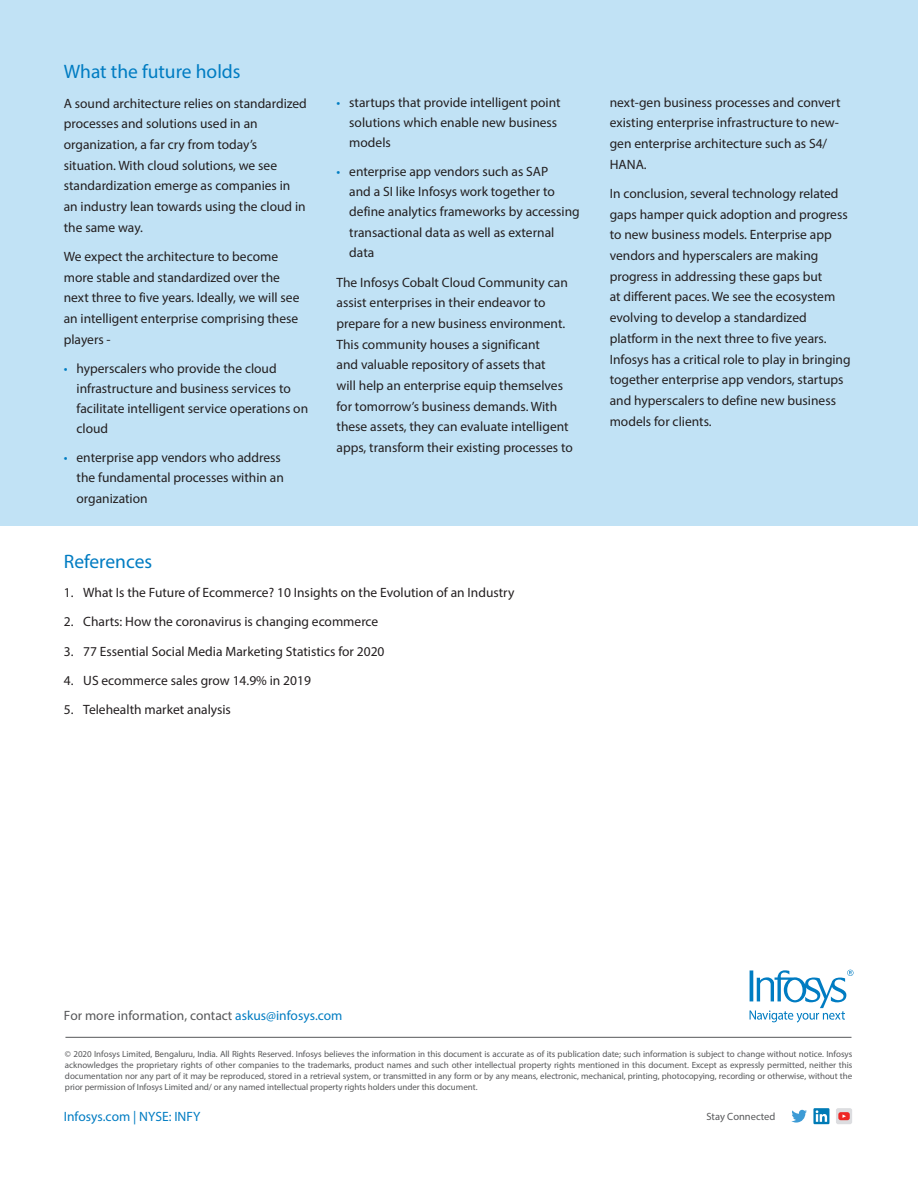
<style>
.page{position:relative;width:918px;height:1188px;background:#fff}
.page>*{position:absolute;margin:0;border:0;box-sizing:border-box;transform-origin:0 0}
.t1{font:19.5px "Myriad Pro";color:#007cc2}
.t2{font:13.5px/20.7px "Myriad Pro";color:#231f20}
.t3{font:13.5px "Myriad Pro";color:#57585a}
.t4{font:13.5px "Myriad Pro";color:#007cc2}
.t5{font:10.5px "Myriad Pro";color:#57585a}
.t6{font:9px/10.8px "Myriad Pro";letter-spacing:-.005em;color:#57585a;text-align:justify}
.s1{color:#007cc2}
</style>
<div class="page">
<svg style="left:791px;top:1110px;width:16px;height:13px"></svg>
<svg style="left:813px;top:1108px;width:16px;height:16px"></svg>
<svg style="left:816px;top:1110px;width:11px;height:12px"></svg>
<div style="left:836px;top:1108px;width:16px;height:16px;background:#dcdde0;border-radius:2px"></div>
<svg style="left:838px;top:1112px;width:12px;height:8px"></svg>
<svg style="left:750px;top:970px;width:104px;height:53px"></svg>
<hr style="left:65px;top:1037px;width:787px;height:1px;background:#57585a">
<div style="left:0;top:0;width:918px;height:525px;background:#c1e2f5"></div>
<h1 class="t1" style="left:64px;top:60px;width:178px">What the future holds</h1>
<p class="t2" style="left:64px;top:93px;width:245px">A sound architecture relies on standardized processes and solutions used in an organization, a far cry from today’s situation. With cloud solutions, we see standardization emerge as companies in an industry lean towards using the cloud in the same way.</p>
<p class="t2" style="left:64px;top:246px;width:237px">We expect the architecture to become more stable and standardized over the next three to five years. Ideally, we will see an intelligent enterprise comprising these players -</p>
<p class="t2" style="left:77px;top:358px;width:233px;line-height:20.2px;text-indent:-13px"><span class="s1">•</span> hyperscalers who provide the cloud infrastructure and business services to facilitate intelligent service operations on cloud</p>
<p class="t2" style="left:77px;top:447px;width:209px;line-height:20.2px;text-indent:-13px"><span class="s1">•</span> enterprise app vendors who address the fundamental processes within an organization</p>
<p class="t2" style="left:349px;top:92px;width:213px;line-height:20.2px;text-indent:-13px"><span class="s1">•</span> startups that provide intelligent point solutions which enable new business models</p>
<p class="t2" style="left:349px;top:161px;width:232px;text-indent:-13px"><span class="s1">•</span> enterprise app vendors such as SAP<br>and a SI like Infosys work together to define analytics frameworks by accessing transactional data as well as external data</p>
<p class="t2" style="left:337px;top:271px;width:238px">The Infosys Cobalt Cloud Community can assist enterprises in their endeavor to prepare for a new business environment.<br>This community houses a significant<br>and valuable repository of assets that<br>will help an enterprise equip themselves for tomorrow’s business demands. With these assets, they can evaluate intelligent apps, transform their existing processes to</p>
<h1 class="t1" style="left:64px;top:550px;width:90px">References</h1>
<p class="t2" style="left:64px;top:582px;width:452px">1. What Is the Future of Ecommerce? 10 Insights on the Evolution of an Industry</p>
<p class="t2" style="left:64px;top:611px;width:316px">2. Charts: How the coronavirus is changing ecommerce</p>
<p class="t2" style="left:64px;top:641px;width:322px">3. 77 Essential Social Media Marketing Statistics for 2020</p>
<p class="t2" style="left:64px;top:670px;width:249px">4. US ecommerce sales grow 14.9% in 2019</p>
<p class="t2" style="left:64px;top:699px;width:169px">5. Telehealth market analysis</p>
<p class="t2" style="left:610px;top:92px;width:232px">next-gen business processes and convert existing enterprise infrastructure to new&shy;gen enterprise architecture such as S4/ HANA.</p>
<p class="t2" style="left:610px;top:183px;width:242px">In conclusion, several technology related gaps hamper quick adoption and progress to new business models. Enterprise app vendors and hyperscalers are making progress in addressing these gaps but<br>at different paces. We see the ecosystem evolving to develop a standardized platform in the next three to five years.<br>Infosys has a critical role to play in bringing together enterprise app vendors, startups and hyperscalers to define new business models for clients.</p>
<p class="t3" style="left:64px;top:1007px;width:280px">For more information, contact <span class="s1">askus@infosys.com</span></p>
<p class="t6" style="left:65px;top:1049px;width:789px">© 2020 Infosys Limited, Bengaluru, India. All Rights Reserved. Infosys believes the information in this document is accurate as of its publication date; such information is subject to change without notice. Infosys acknowledges the proprietary rights of other companies to the trademarks, product names and such other intellectual property rights mentioned in this document. Except as expressly permitted, neither this documentation nor any part of it may be reproduced, stored in a retrieval system, or transmitted in any form or by any means, electronic, mechanical, printing, photocopying, recording or otherwise, without the prior permission of Infosys Limited and/ or any named intellectual property rights holders under this document.</p>
<p class="t4" style="left:64px;top:1108px;width:138px">Infosys.com | NYSE: INFY</p>
<p class="t5" style="left:706px;top:1110px;width:70px">Stay Connected</p>
</div>
